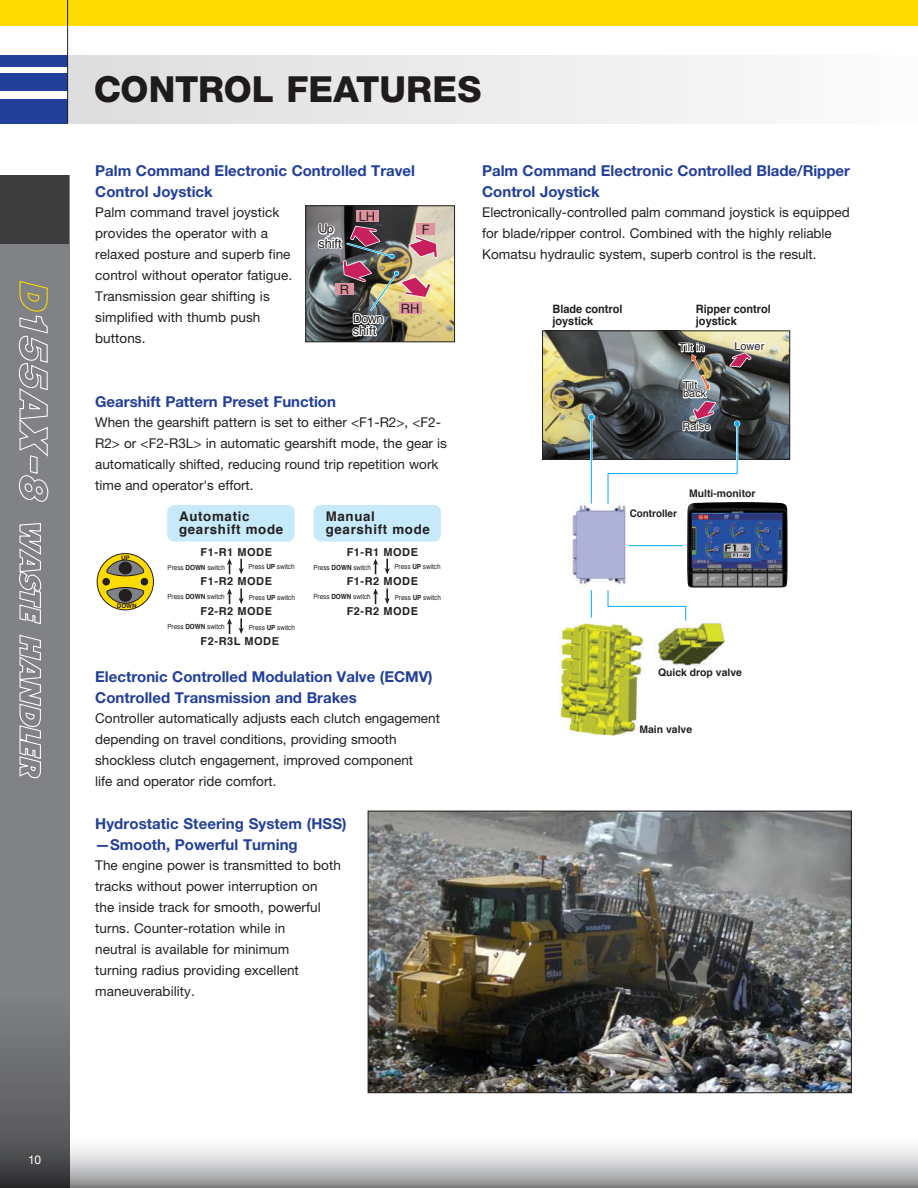
<style>
.page{position:relative;width:918px;height:1188px;background:#fff}
.page>*{position:absolute;margin:0;border:0;box-sizing:border-box;transform-origin:0 0}
.t1{font:800 36px "Helvetica Neue LT Pro";color:#231f20}
.t2{font:700 15px/21px "Helvetica Neue LT Pro";color:#223f99}
.t3{font:13.5px/21px "Helvetica Neue LT Pro";color:#231f20}
.t4{font:700 13.35px/13.4px "Helvetica";letter-spacing:.05em;color:#231f20}
.t5{font:12.9px "Helvetica";color:#231f20}
.t6{font:12.75px/12.1px "Helvetica";color:#231f20}
.t7{font:12px "Helvetica Neue LT Pro";color:#fff}
.t8{font:700 11.55px/11.4px "Helvetica";color:#231f20;scale:.95 1}
.t9{font:700 10.95px "Helvetica";letter-spacing:.05em;color:#231f20}
.t10{font:10.95px/8.9px "Helvetica";color:#231f20}
.t11{font:700 10.35px "Helvetica";color:#231f20}
.t12{font:700 10.35px "Helvetica";color:#231f20;scale:.95 1}
.t13{font:7.05px "Helvetica";color:#231f20;scale:.9 1}
.t14{font:700 6.3px "Helvetica";color:#231f20}
.s1{font-weight:700}
</style>
<div class="page">
<div style="left:68px;top:55px;width:850px;height:68px;background:linear-gradient(to right,#deddde,#fbfcfc)"></div>
<div style="left:0;top:99px;width:68px;height:24px;background:#223f99"></div>
<div style="left:0;top:55px;width:68px;height:12px;background:#223f99"></div>
<div style="left:0;top:74px;width:68px;height:17px;background:#223f99"></div>
<div style="left:0;top:0;width:918px;height:25px;background:#ffdc01"></div>
<img style="left:572px;top:503px;width:54px;height:82px">
<img style="left:544px;top:333px;width:244px;height:125px">
<div style="left:542px;top:331px;width:248px;height:129px;border:1px solid #231f20"></div>
<img style="left:560px;top:623px;width:84px;height:113px">
<img style="left:655px;top:622px;width:70px;height:44px">
<hr style="left:590px;top:417px;width:2px;height:86px;background:#fff">
<hr style="left:591px;top:417px;width:1px;height:86px;background:#00aeef">
<svg style="left:589px;top:415px;width:5px;height:5px"></svg>
<svg style="left:591px;top:590px;width:1px;height:28px"></svg>
<svg style="left:607px;top:590px;width:80px;height:31px"></svg>
<hr style="left:629px;top:545px;width:54px;height:1px;background:#00aeef">
<img style="left:687px;top:502px;width:101px;height:86px">
<img style="left:693px;top:514px;width:89px;height:54px">
<svg style="left:606px;top:337px;width:160px;height:169px"></svg>
<div style="left:314px;top:505px;width:127px;height:37px;background:#c6eafa;border-radius:7px"></div>
<div style="left:167px;top:505px;width:128px;height:37px;background:#c6eafa;border-radius:7px"></div>
<div style="left:97px;top:554px;width:56px;height:56px;background:#ffdc01;border-radius:50%"></div>
<div style="left:97px;top:553px;width:57px;height:57px;border:1px solid #231f20;border-radius:50%"></div>
<div style="left:103px;top:578px;width:6px;height:7px;background:#231f20;border-radius:50%"></div>
<div style="left:103px;top:578px;width:7px;height:7px;border:1px solid #231f20;border-radius:50%"></div>
<div style="left:141px;top:578px;width:7px;height:7px;background:#231f20;border-radius:50%"></div>
<div style="left:141px;top:578px;width:7px;height:7px;border:1px solid #231f20;border-radius:50%"></div>
<svg style="left:106px;top:560px;width:39px;height:16px"></svg>
<svg style="left:106px;top:587px;width:39px;height:17px"></svg>
<svg style="left:239px;top:559px;width:5px;height:15px"></svg>
<svg style="left:227px;top:559px;width:5px;height:15px"></svg>
<svg style="left:239px;top:589px;width:5px;height:15px"></svg>
<svg style="left:227px;top:589px;width:5px;height:15px"></svg>
<svg style="left:239px;top:618px;width:5px;height:16px"></svg>
<svg style="left:227px;top:618px;width:5px;height:16px"></svg>
<svg style="left:385px;top:559px;width:5px;height:15px"></svg>
<svg style="left:373px;top:559px;width:5px;height:15px"></svg>
<svg style="left:385px;top:589px;width:5px;height:15px"></svg>
<svg style="left:373px;top:589px;width:5px;height:15px"></svg>
<img style="left:307px;top:207px;width:146px;height:133px">
<div style="left:356px;top:210px;width:23px;height:12px;background:#de929d"></div>
<img style="left:316px;top:216px;width:123px;height:122px">
<div style="left:305px;top:205px;width:150px;height:137px;border:1px solid #231f20"></div>
<img style="left:370px;top:813px;width:480px;height:278px">
<div style="left:368px;top:811px;width:484px;height:282px;border:1px solid #231f20"></div>
<hr style="left:67px;top:0;width:1px;height:123px;background:#231f20">
<svg style="left:69px;top:1133px;width:849px;height:55px"></svg>
<svg style="left:0;top:243px;width:69px;height:945px"></svg>
<div style="left:0;top:175px;width:69px;height:68px;background:#3d3d3e"></div>
<svg style="left:18px;top:280px;width:31px;height:223px"></svg>
<svg style="left:19px;top:522px;width:23px;height:103px"></svg>
<svg style="left:19px;top:634px;width:23px;height:145px"></svg>
<h1 class="t1" style="left:93px;top:68px;width:389px">CONTROL FEATURES</h1>
<p class="t2" style="left:95px;top:160px;width:321px">Palm Command Electronic Controlled Travel<br>Control Joystick</p>
<p class="t3" style="left:95px;top:202px;width:199px">Palm command travel joystick provides the operator with a relaxed posture and superb fine control without operator fatigue.<br>Transmission gear shifting is simplified with thumb push buttons.</p>
<p class="t5" style="left:359px;top:206px;width:18px">LH</p>
<p class="t6" style="left:318px;top:222px;width:25px;line-height:14.1px">Up shift</p>
<p class="t5" style="left:422px;top:219px;width:9px">F</p>
<p class="t5" style="left:340px;top:279px;width:11px">R</p>
<p class="t5" style="left:401px;top:298px;width:20px">RH</p>
<p class="t6" style="left:353px;top:313px;width:32px">Down shift</p>
<p class="t2" style="left:95px;top:391px;width:242px">Gearshift Pattern Preset Function</p>
<p class="t3" style="left:95px;top:412px;width:353px">When the gearshift pattern is set to either &lt;F1-R2&gt;, &lt;F2- R2&gt; or &lt;F2-R3L&gt; in automatic gearshift mode, the gear is automatically shifted, reducing round trip repetition work time and operator's effort.</p>
<p class="t14" style="left:121px;top:553px;width:10px">UP</p>
<p class="t14" style="left:117px;top:601px;width:21px">DOWN</p>
<p class="t4" style="left:179px;top:510px;width:106px">Automatic gearshift mode</p>
<p class="t9" style="left:201px;top:572px;width:73px">F1-R2 MODE</p>
<p class="t9" style="left:201px;top:603px;width:73px">F2-R2 MODE</p>
<p class="t9" style="left:201px;top:543px;width:73px">F1-R1 MODE</p>
<p class="t13" style="left:248px;top:561px;width:53px">Press <span class="s1">UP</span> switch</p>
<p class="t13" style="left:249px;top:592px;width:53px">Press <span class="s1">UP</span> switch</p>
<p class="t9" style="left:201px;top:632px;width:80px">F2-R3L MODE</p>
<p class="t13" style="left:167px;top:562px;width:65px">Press <span class="s1">DOWN</span> switch</p>
<p class="t13" style="left:167px;top:591px;width:65px">Press <span class="s1">DOWN</span> switch</p>
<p class="t13" style="left:167px;top:621px;width:65px">Press <span class="s1">DOWN</span> switch</p>
<p class="t13" style="left:249px;top:622px;width:53px">Press <span class="s1">UP</span> switch</p>
<p class="t4" style="left:326px;top:510px;width:106px">Manual gearshift mode</p>
<p class="t9" style="left:347px;top:572px;width:73px">F1-R2 MODE</p>
<p class="t9" style="left:347px;top:603px;width:73px">F2-R2 MODE</p>
<p class="t9" style="left:347px;top:543px;width:73px">F1-R1 MODE</p>
<p class="t13" style="left:394px;top:561px;width:53px">Press <span class="s1">UP</span> switch</p>
<p class="t13" style="left:395px;top:592px;width:53px">Press <span class="s1">UP</span> switch</p>
<p class="t13" style="left:314px;top:562px;width:65px">Press <span class="s1">DOWN</span> switch</p>
<p class="t13" style="left:313px;top:591px;width:65px">Press <span class="s1">DOWN</span> switch</p>
<p class="t2" style="left:95px;top:666px;width:339px">Electronic Controlled Modulation Valve (ECMV)<br>Controlled Transmission and Brakes</p>
<p class="t3" style="left:95px;top:708px;width:346px">Controller automatically adjusts each clutch engagement depending on travel conditions, providing smooth shockless clutch engagement, improved component<br>life and operator ride comfort.</p>
<p class="t2" style="left:95px;top:813px;width:253px">Hydrostatic Steering System (HSS) —Smooth, Powerful Turning</p>
<p class="t3" style="left:95px;top:855px;width:247px">The engine power is transmitted to both tracks without power interruption on<br>the inside track for smooth, powerful turns. Counter-rotation while in<br>neutral is available for minimum<br>turning radius providing excellent maneuverability.</p>
<p class="t2" style="left:482px;top:160px;width:369px">Palm Command Electronic Controlled Blade/Ripper<br>Control Joystick</p>
<p class="t3" style="left:482px;top:202px;width:369px">Electronically-controlled palm command joystick is equipped for blade/ripper control. Combined with the highly reliable<br>Komatsu hydraulic system, superb control is the result.</p>
<p class="t8" style="left:552px;top:304px;width:75px">Blade control joystick</p>
<p class="t8" style="left:696px;top:304px;width:80px">Ripper control joystick</p>
<p class="t10" style="left:679px;top:343px;width:27px">Tilt in</p>
<p class="t10" style="left:683px;top:381px;width:25px">Tilt back</p>
<p class="t10" style="left:682px;top:422px;width:30px">Raise</p>
<p class="t10" style="left:734px;top:342px;width:31px">Lower</p>
<p class="t12" style="left:630px;top:505px;width:51px">Controller</p>
<p class="t11" style="left:689px;top:485px;width:68px">Multi-monitor</p>
<p class="t11" style="left:658px;top:664px;width:85px">Quick drop valve</p>
<p class="t11" style="left:640px;top:721px;width:54px">Main valve</p>
<p class="t7" style="left:28px;top:1153px;width:15px">10</p>
</div>
